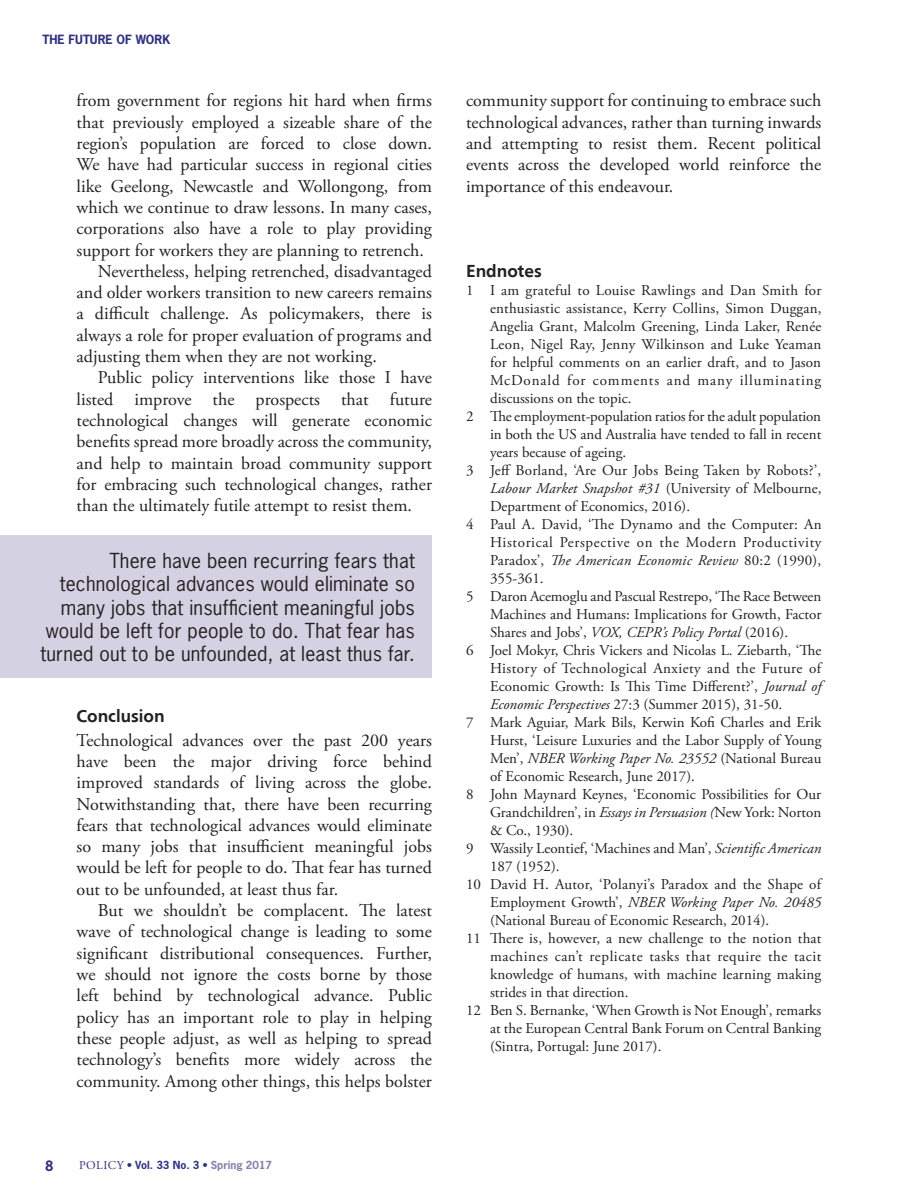
<style>
.page{position:relative;width:915px;height:1191px;background:#fff}
.page>*{position:absolute;margin:0;border:0;box-sizing:border-box;transform-origin:0 0}
._23_CALLOUT_RIGHT{font:19.5px/23.4px "News Gothic Std";letter-spacing:.01em;color:#231f20;text-align:right}
._06_Body_copy{font:18px/21.3px "Adobe Garamond Pro";color:#231f20;text-align:justify}
._07_Body_copy_no_ind{font:18px/21.3px "Adobe Garamond Pro";color:#231f20;text-align:justify}
._10_Sub_head_A{font:700 18px "Frugal Sans";color:#231f20}
._17_Endnotes{font:15px/18px "Adobe Garamond Pro";color:#231f20;text-align:justify}
.t1{font:700 13.5px "News Gothic Std";color:#30317f}
.t2{font:700 12px "News Gothic Std";color:#30317f}
.t3{font:700 10.5px "News Gothic Std";color:#30317f}
.s1{font-family:"Adobe Garamond Pro";font-weight:400;font-size:12px}
.s2{color:#8981ae}
.s3{font-style:italic}
</style>
<div class="page">
<div style="left:0;top:535px;width:432px;height:143px;background:#d4d1e2"></div>
<p class="t2" style="left:43px;top:31px;width:129px">THE FUTURE OF WORK</p>
<p class="_06_Body_copy" style="left:77px;top:91px;width:357px">from government for regions hit hard when firms that previously employed a sizeable share of the region’s population are forced to close down.<br>We have had particular success in regional cities like Geelong, Newcastle and Wollongong, from which we continue to draw lessons. In many cases, corporations also have a role to play providing support for workers they are planning to retrench.</p>
<p class="_06_Body_copy" style="left:77px;top:261px;width:357px;text-indent:21px">Nevertheless, helping retrenched, disadvantaged and older workers transition to new careers remains a difficult challenge. As policymakers, there is always a role for proper evaluation of programs and adjusting them when they are not working.</p>
<p class="_06_Body_copy" style="left:77px;top:368px;width:357px;text-indent:21px">Public policy interventions like those I have listed improve the prospects that future technological changes will generate economic benefits spread more broadly across the community, and help to maintain broad community support for embracing such technological changes, rather than the ultimately futile attempt to resist them.</p>
<p class="_23_CALLOUT_RIGHT" style="left:40px;top:548px;width:376px">There have been recurring fears that technological advances would eliminate so many jobs that insufficient meaningful jobs would be left for people to do. That fear has turned out to be unfounded, at least thus far.</p>
<p class="_10_Sub_head_A" style="left:77px;top:705px;width:90px">Conclusion</p>
<p class="_07_Body_copy_no_ind" style="left:77px;top:730px;width:357px">Technological advances over the past 200 years have been the major driving force behind improved standards of living across the globe.<br>Notwithstanding that, there have been recurring fears that technological advances would eliminate so many jobs that insufficient meaningful jobs would be left for people to do. That fear has turned out to be unfounded, at least thus far.</p>
<p class="_06_Body_copy" style="left:77px;top:900px;width:357px;text-indent:21px">But we shouldn’t be complacent. The latest wave of technological change is leading to some significant distributional consequences. Further, we should not ignore the costs borne by those left behind by technological advance. Public policy has an important role to play in helping these people adjust, as well as helping to spread technology’s benefits more widely across the community. Among other things, this helps bolster</p>
<p class="t1" style="left:45px;top:1157px;width:10px">8</p>
<p class="t3" style="left:79px;top:1158px;width:194px"><span class="s1">POLICY</span> • Vol. 33 No. 3 • <span class="s2">Spring 2017</span></p>
<p class="_06_Body_copy" style="left:466px;top:91px;width:357px">community support for continuing to embrace such technological advances, rather than turning inwards and attempting to resist them. Recent political events across the developed world reinforce the importance of this endeavour.</p>
<p class="_10_Sub_head_A" style="left:466px;top:260px;width:77px">Endnotes</p>
<p class="_17_Endnotes" style="left:490px;top:281px;width:333px;text-indent:-24px">1 I am grateful to Louise Rawlings and Dan Smith for enthusiastic assistance, Kerry Collins, Simon Duggan, Angelia Grant, Malcolm Greening, Linda Laker, Renée Leon, Nigel Ray, Jenny Wilkinson and Luke Yeaman for helpful comments on an earlier draft, and to Jason McDonald for comments and many illuminating discussions on the topic.</p>
<p class="_17_Endnotes" style="left:490px;top:407px;width:333px;text-indent:-24px">2 The employment-population ratios for the adult population in both the US and Australia have tended to fall in recent years because of ageing.</p>
<p class="_17_Endnotes" style="left:490px;top:461px;width:333px;text-indent:-24px">3 Jeff Borland, ‘Are Our Jobs Being Taken by Robots?’, <span class="s3">Labour Market Snapshot #31</span> (University of Melbourne, Department of Economics, 2016).</p>
<p class="_17_Endnotes" style="left:490px;top:515px;width:333px;text-indent:-24px">4 Paul A. David, ‘The Dynamo and the Computer: An Historical Perspective on the Modern Productivity Paradox’, <span class="s3">The American Economic Review</span> 80:2 (1990), 355-361.</p>
<p class="_17_Endnotes" style="left:490px;top:587px;width:333px;text-indent:-24px">5 Daron Acemoglu and Pascual Restrepo, ‘The Race Between Machines and Humans: Implications for Growth, Factor Shares and Jobs’, <span class="s3">VOX, CEPR’s Policy Portal</span> (2016).</p>
<p class="_17_Endnotes" style="left:490px;top:641px;width:333px;text-indent:-24px">6 Joel Mokyr, Chris Vickers and Nicolas L. Ziebarth, ‘The History of Technological Anxiety and the Future of Economic Growth: Is This Time Different?’, <span class="s3">Journal of Economic Perspectives</span> 27:3 (Summer 2015), 31-50.</p>
<p class="_17_Endnotes" style="left:490px;top:713px;width:333px;text-indent:-24px">7 Mark Aguiar, Mark Bils, Kerwin Kofi Charles and Erik Hurst, ‘Leisure Luxuries and the Labor Supply of Young Men’, <span class="s3">NBER Working Paper No. 23552</span> (National Bureau of Economic Research, June 2017).</p>
<p class="_17_Endnotes" style="left:490px;top:785px;width:333px;text-indent:-24px">8 John Maynard Keynes, ‘Economic Possibilities for Our Grandchildren’, in <span class="s3">Essays in Persuasion (</span>New York: Norton &amp; Co., 1930).</p>
<p class="_17_Endnotes" style="left:490px;top:839px;width:333px;text-indent:-24px">9 Wassily Leontief, ‘Machines and Man’, <span class="s3">Scientific American<br></span>187 (1952).</p>
<p class="_17_Endnotes" style="left:490px;top:875px;width:333px;text-indent:-24px">10 David H. Autor, ‘Polanyi’s Paradox and the Shape of Employment Growth’, <span class="s3">NBER Working Paper No. 20485 </span>(National Bureau of Economic Research, 2014).</p>
<p class="_17_Endnotes" style="left:490px;top:929px;width:333px;text-indent:-24px">11 There is, however, a new challenge to the notion that machines can’t replicate tasks that require the tacit knowledge of humans, with machine learning making strides in that direction.</p>
<p class="_17_Endnotes" style="left:490px;top:1001px;width:333px;text-indent:-24px">12 Ben S. Bernanke, ‘When Growth is Not Enough’, remarks at the European Central Bank Forum on Central Banking (Sintra, Portugal: June 2017).</p>
</div>
